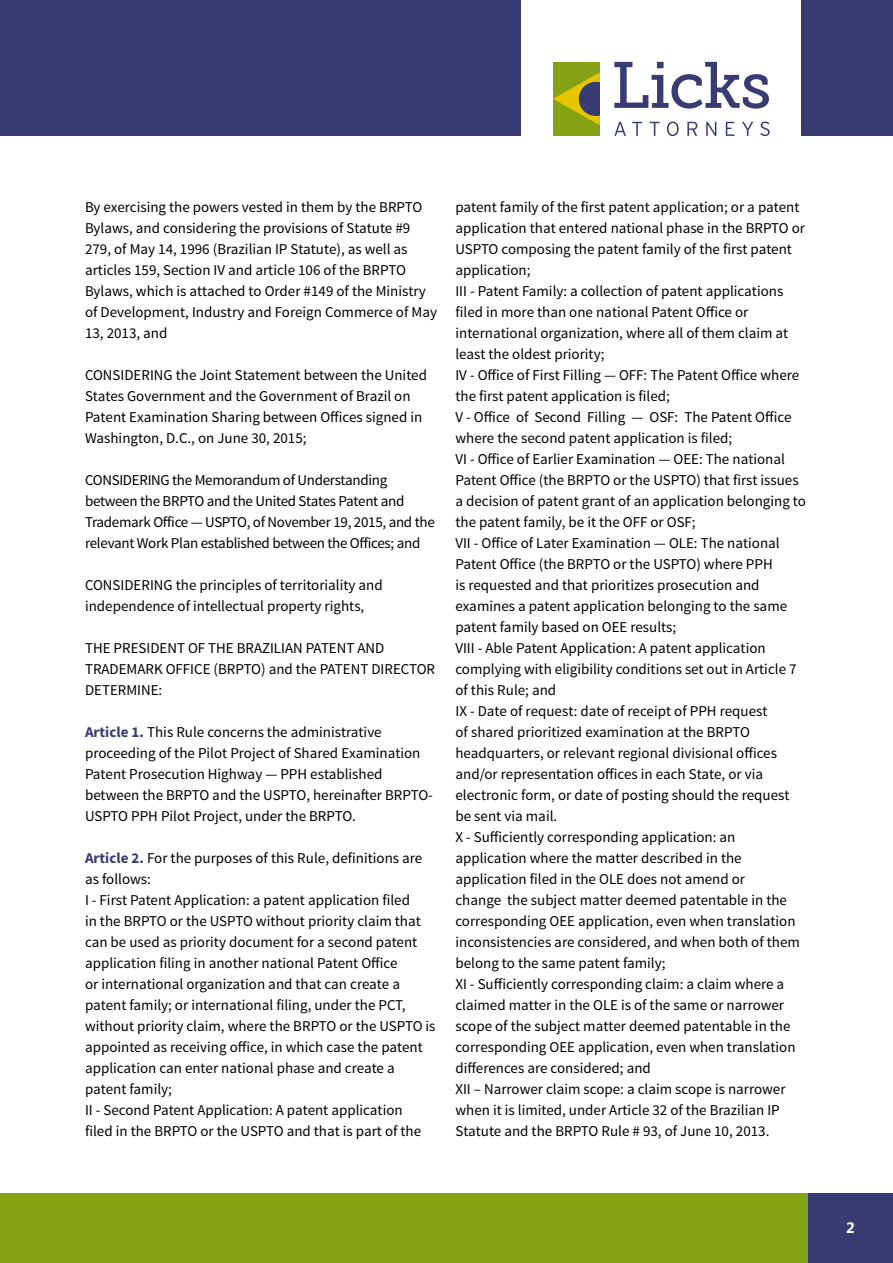
<style>
.page{position:relative;width:893px;height:1263px;background:#fff}
.page>*{position:absolute;margin:0;border:0;box-sizing:border-box;transform-origin:0 0}
.t1{font:15px/21px "Source Sans Pro";color:#000}
.t2{font:15px/21px "Source Sans Pro";letter-spacing:-.02em;color:#000}
.t3{font:700 15px "Segoe UI";color:#fff}
.s1{font-weight:700;color:#383c72}
</style>
<div class="page">
<div style="left:0;top:1193px;width:893px;height:70px;background:#84a214"></div>
<div style="left:808px;top:1193px;width:85px;height:70px;background:#383c72"></div>
<svg style="left:614px;top:122px;width:12px;height:14px"></svg>
<svg style="left:632px;top:122px;width:10px;height:14px"></svg>
<svg style="left:650px;top:122px;width:9px;height:14px"></svg>
<svg style="left:667px;top:122px;width:12px;height:14px"></svg>
<svg style="left:687px;top:122px;width:10px;height:14px"></svg>
<svg style="left:706px;top:122px;width:10px;height:14px"></svg>
<svg style="left:726px;top:122px;width:9px;height:14px"></svg>
<svg style="left:742px;top:122px;width:11px;height:14px"></svg>
<svg style="left:760px;top:122px;width:10px;height:14px"></svg>
<svg style="left:614px;top:62px;width:155px;height:47px"></svg>
<div style="left:553px;top:62px;width:47px;height:74px;background:#84a214"></div>
<svg style="left:553px;top:73px;width:47px;height:52px"></svg>
<div style="left:0;top:0;width:521px;height:136px;background:#383c72"></div>
<div style="left:801px;top:0;width:92px;height:136px;background:#383c72"></div>
<p class="t1" style="left:85px;top:197px;width:353px">By exercising the powers vested in them by the BRPTO Bylaws, and considering the provisions of Statute #9<br>279, of May 14, 1996 (Brazilian IP Statute), as well as articles 159, Section IV and article 106 of the BRPTO Bylaws, which is attached to Order #149 of the Ministry of Development, Industry and Foreign Commerce of May 13, 2013, and</p>
<p class="t1" style="left:85px;top:365px;width:343px">CONSIDERING the Joint Statement between the United States Government and the Government of Brazil on Patent Examination Sharing between Offices signed in Washington, D.C., on June 30, 2015;</p>
<p class="t2" style="left:85px;top:470px;width:351px">CONSIDERING the Memorandum of Understanding between the BRPTO and the United States Patent and Trademark Office — USPTO, of November 19, 2015, and the relevant Work Plan established between the Offices; and</p>
<p class="t1" style="left:85px;top:575px;width:299px">CONSIDERING the principles of territoriality and independence of intellectual property rights,</p>
<p class="t1" style="left:85px;top:638px;width:352px">THE PRESIDENT OF THE BRAZILIAN PATENT AND<br>TRADEMARK OFFICE (BRPTO) and the PATENT DIRECTOR<br>DETERMINE:</p>
<p class="t1" style="left:85px;top:722px;width:349px"><span class="s1">Article 1.</span> This Rule concerns the administrative proceeding of the Pilot Project of Shared Examination Patent Prosecution Highway — PPH established between the BRPTO and the USPTO, hereinafter BRPTO-USPTO PPH Pilot Project, under the BRPTO.</p>
<p class="t1" style="left:85px;top:848px;width:352px"><span class="s1">Article 2.</span> For the purposes of this Rule, definitions are as follows:<br>I - First Patent Application: a patent application filed<br>in the BRPTO or the USPTO without priority claim that can be used as priority document for a second patent application filing in another national Patent Office<br>or international organization and that can create a patent family; or international filing, under the PCT, without priority claim, where the BRPTO or the USPTO is appointed as receiving office, in which case the patent application can enter national phase and create a patent family;<br>II - Second Patent Application: A patent application<br>filed in the BRPTO or the USPTO and that is part of the</p>
<p class="t1" style="left:455px;top:197px;width:352px">patent family of the first patent application; or a patent application that entered national phase in the BRPTO or USPTO composing the patent family of the first patent application;<br>III - Patent Family: a collection of patent applications filed in more than one national Patent Office or international organization, where all of them claim at least the oldest priority;<br>IV - Office of First Filling — OFF: The Patent Office where the first patent application is filed;<br>V - Office of Second Filling — OSF: The Patent Office where the second patent application is filed;<br>VI - Office of Earlier Examination — OEE: The national Patent Office (the BRPTO or the USPTO) that first issues a decision of patent grant of an application belonging to the patent family, be it the OFF or OSF;<br>VII - Office of Later Examination — OLE: The national Patent Office (the BRPTO or the USPTO) where PPH<br>is requested and that prioritizes prosecution and examines a patent application belonging to the same patent family based on OEE results;<br>VIII - Able Patent Application: A patent application complying with eligibility conditions set out in Article 7 of this Rule; and<br>IX - Date of request: date of receipt of PPH request<br>of shared prioritized examination at the BRPTO headquarters, or relevant regional divisional offices and/or representation offices in each State, or via electronic form, or date of posting should the request be sent via mail.<br>X - Sufficiently corresponding application: an application where the matter described in the application filed in the OLE does not amend or<br>change the subject matter deemed patentable in the corresponding OEE application, even when translation inconsistencies are considered, and when both of them belong to the same patent family;<br>XI - Sufficiently corresponding claim: a claim where a claimed matter in the OLE is of the same or narrower scope of the subject matter deemed patentable in the corresponding OEE application, even when translation differences are considered; and<br>XII – Narrower claim scope: a claim scope is narrower when it is limited, under Article 32 of the Brazilian IP Statute and the BRPTO Rule # 93, of June 10, 2013.</p>
<p class="t3" style="left:846px;top:1217px;width:10px">2</p>
</div>
